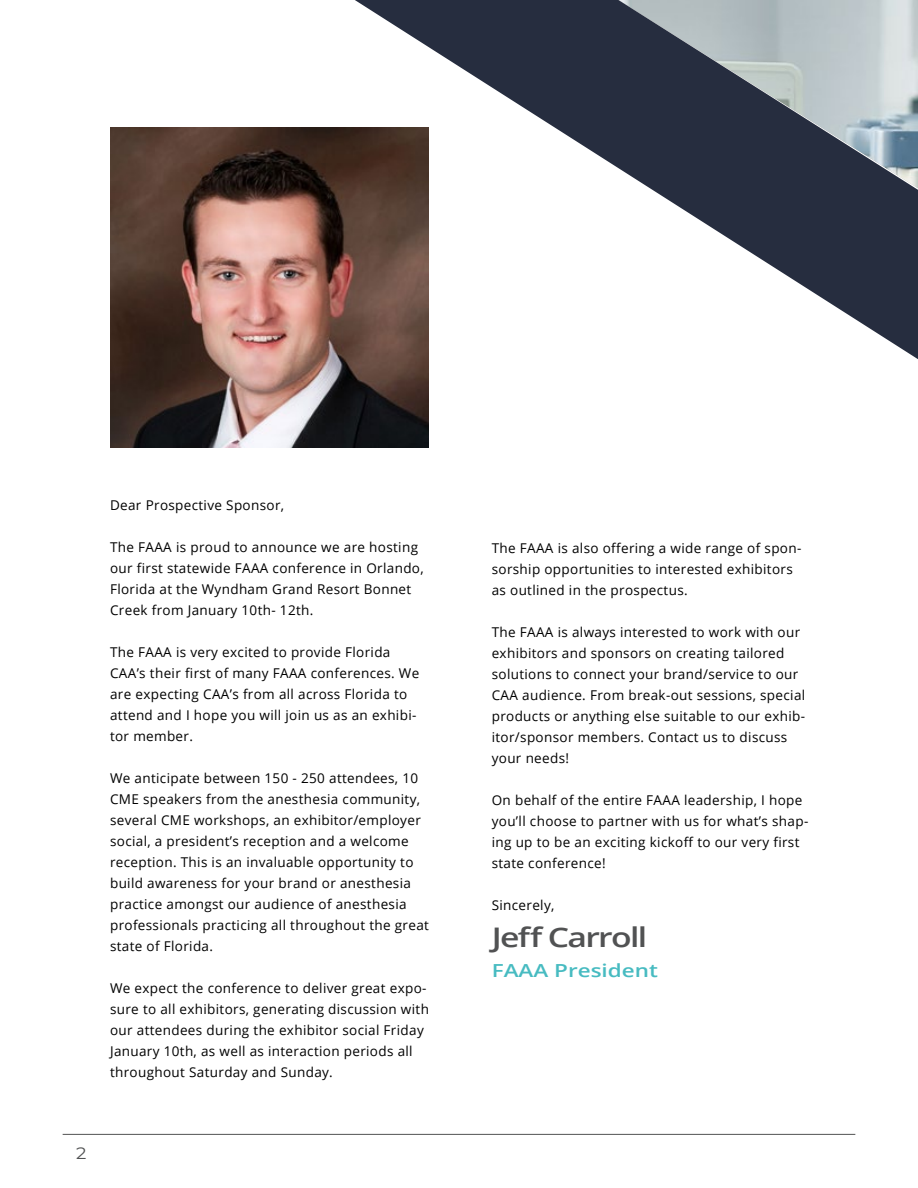
<style>
.page{position:relative;width:918px;height:1188px;background:#fff}
.page>*{position:absolute;margin:0;border:0;box-sizing:border-box;transform-origin:0 0}
.t1{font:600 27px "Open Sans";letter-spacing:-.05em;color:#515253;scale:1.25 1}
.t2{font:600 18px "Open Sans";color:#47bbc1;scale:1.25 1}
.t3{font:16.5px "Montserrat";color:#515253;scale:1.1 1}
.t4{font:13.5px/21px "Open Sans";letter-spacing:.025em;color:#000}
</style>
<div class="page">
<img style="left:110px;top:128px;width:319px;height:319px">
<svg style="left:355px;top:0;width:563px;height:359px"></svg>
<hr style="left:63px;top:1134px;width:792px;height:1px;background:#515253">
<p class="t4" style="left:110px;top:494px;width:176px">Dear Prospective Sponsor,</p>
<p class="t4" style="left:110px;top:536px;width:315px">The FAAA is proud to announce we are hosting our first statewide FAAA conference in Orlando, Florida at the Wyndham Grand Resort Bonnet Creek from January 10th- 12th.</p>
<p class="t4" style="left:110px;top:641px;width:311px">The FAAA is very excited to provide Florida CAA’s their first of many FAAA conferences. We are expecting CAA’s from all across Florida to attend and I hope you will join us as an exhibi&shy;tor member.</p>
<p class="t4" style="left:110px;top:767px;width:320px">We anticipate between 150 - 250 attendees, 10<br>CME speakers from the anesthesia community, several CME workshops, an exhibitor/employer social, a president’s reception and a welcome reception. This is an invaluable opportunity to build awareness for your brand or anesthesia practice amongst our audience of anesthesia professionals practicing all throughout the great state of Florida.</p>
<p class="t4" style="left:110px;top:977px;width:320px">We expect the conference to deliver great expo&shy;sure to all exhibitors, generating discussion with our attendees during the exhibitor social Friday January 10th, as well as interaction periods all throughout Saturday and Sunday.</p>
<p class="t3" style="left:76px;top:1142px;width:11px">2</p>
<p class="t4" style="left:492px;top:538px;width:311px">The FAAA is also offering a wide range of spon&shy;sorship opportunities to interested exhibitors as outlined in the prospectus.</p>
<p class="t4" style="left:492px;top:622px;width:315px">The FAAA is always interested to work with our exhibitors and sponsors on creating tailored solutions to connect your brand/service to our CAA audience. From break-out sessions, special products or anything else suitable to our exhib&shy;itor/sponsor members. Contact us to discuss your needs!</p>
<p class="t4" style="left:492px;top:790px;width:318px">On behalf of the entire FAAA leadership, I hope you’ll choose to partner with us for what’s shap&shy;ing up to be an exciting kickoff to our very first state conference!</p>
<p class="t4" style="left:492px;top:895px;width:64px">Sincerely,</p>
<h1 class="t1" style="left:492px;top:919px;width:126px">Jeff Carroll</h1>
<h2 class="t2" style="left:492px;top:959px;width:135px">FAAA President</h2>
</div>
